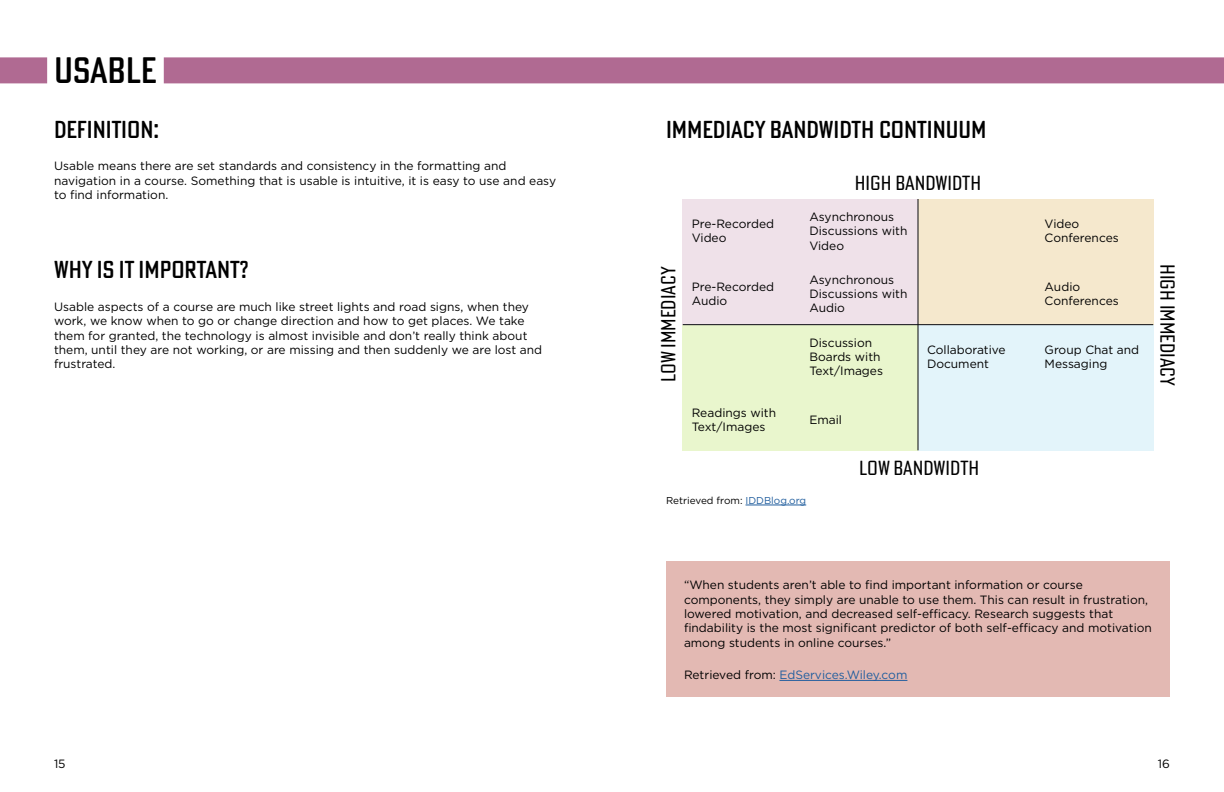
<style>
.page{position:relative;width:1224px;height:792px;background:#fff}
.page>*{position:absolute;margin:0;border:0;box-sizing:border-box;transform-origin:0 0}
.t1{font:500 36px "Poster Gothic Round Cond ATF";color:#000}
.t2{font:500 24px "Poster Gothic Round Cond ATF";color:#000}
.t3{font:20px "Poster Gothic Round Cond ATF";color:#000}
.t4{font:12px/14.4px "Gotham";color:#000}
.t5{font:12px "Gotham";color:#215e9e}
.t6{font:10px "Gotham";color:#000}
.s1{color:#215e9e}
.s2{color:#000}
</style>
<div class="page">
<div style="left:918px;top:325px;width:235px;height:125px;background:#e3f4fa"></div>
<div style="left:683px;top:325px;width:235px;height:125px;background:#e9f6cd"></div>
<div style="left:918px;top:199px;width:235px;height:126px;background:#f5e8cd"></div>
<div style="left:683px;top:199px;width:235px;height:126px;background:#efe1e9"></div>
<div style="left:666px;top:562px;width:504px;height:135px;background:#e3b9b3"></div>
<hr style="left:779px;top:680px;width:128px;height:1px;background:#215e9e">
<hr style="left:918px;top:199px;width:1px;height:251px;background:#090a0f">
<hr style="left:683px;top:324px;width:470px;height:1px;background:#090a0f">
<div style="left:0;top:57px;width:47px;height:26px;background:#b06a92"></div>
<div style="left:164px;top:57px;width:1060px;height:26px;background:#b06a92"></div>
<hr style="left:746px;top:505px;width:60px;height:1px;background:#215e9e">
<h1 class="t1" style="left:54px;top:47px;width:104px">USABLE</h1>
<h2 class="t2" style="left:54px;top:114px;width:107px">DEFINITION:</h2>
<p class="t4" style="left:54px;top:159px;width:504px">Usable means there are set standards and consistency in the formatting and navigation in a course. Something that is usable is intuitive, it is easy to use and easy to find information.</p>
<h2 class="t2" style="left:54px;top:254px;width:196px">WHY IS IT IMPORTANT?</h2>
<p class="t4" style="left:54px;top:299px;width:490px">Usable aspects of a course are much like street lights and road signs, when they work, we know when to go or change direction and how to get places. We take them for granted, the technology is almost invisible and don’t really think about them, until they are not working, or are missing and then suddenly we are lost and frustrated.</p>
<h2 class="t2" style="left:666px;top:114px;width:322px">IMMEDIACY BANDWIDTH CONTINUUM</h2>
<h3 class="t3" style="left:656px;top:382px;width:117px;rotate:-90deg">LOW IMMEDIACY</h3>
<p class="t4" style="left:692px;top:216px;width:84px">Pre-Recorded<br>Video</p>
<p class="t4" style="left:692px;top:279px;width:84px">Pre-Recorded<br>Audio</p>
<p class="t4" style="left:692px;top:405px;width:86px">Readings with<br>Text/Images</p>
<h3 class="t3" style="left:855px;top:170px;width:128px">HIGH BANDWIDTH</h3>
<p class="t4" style="left:809px;top:209px;width:100px">Asynchronous<br>Discussions with<br>Video</p>
<p class="t4" style="left:809px;top:272px;width:100px">Asynchronous<br>Discussions with<br>Audio</p>
<p class="t4" style="left:1045px;top:216px;width:76px">Video<br>Conferences</p>
<p class="t4" style="left:1045px;top:279px;width:76px">Audio<br>Conferences</p>
<p class="t4" style="left:809px;top:335px;width:75px">Discussion<br>Boards with<br>Text/Images</p>
<p class="t4" style="left:1045px;top:342px;width:96px">Group Chat and<br>Messaging</p>
<p class="t4" style="left:927px;top:342px;width:80px">Collaborative<br>Document</p>
<p class="t4" style="left:809px;top:412px;width:34px">Email</p>
<h3 class="t3" style="left:859px;top:456px;width:122px">LOW BANDWIDTH</h3>
<p class="t6" style="left:666px;top:494px;width:142px">Retrieved from: <span class="s1">IDDBlog.org</span></p>
<h3 class="t3" style="left:1180px;top:264px;width:123px;rotate:90deg">HIGH IMMEDIACY</h3>
<p class="t4" style="left:684px;top:577px;width:470px">“When students aren’t able to find important information or course components, they simply are unable to use them. This can result in frustration, lowered motivation, and decreased self-efficacy. Research suggests that findability is the most significant predictor of both self-efficacy and motivation among students in online courses.”</p>
<p class="t5" style="left:684px;top:667px;width:225px"><span class="s2">Retrieved from:</span> EdServices.Wiley.com</p>
<p class="t4" style="left:54px;top:756px;width:13px">15</p>
<p class="t4" style="left:1158px;top:756px;width:14px">16</p>
</div>
